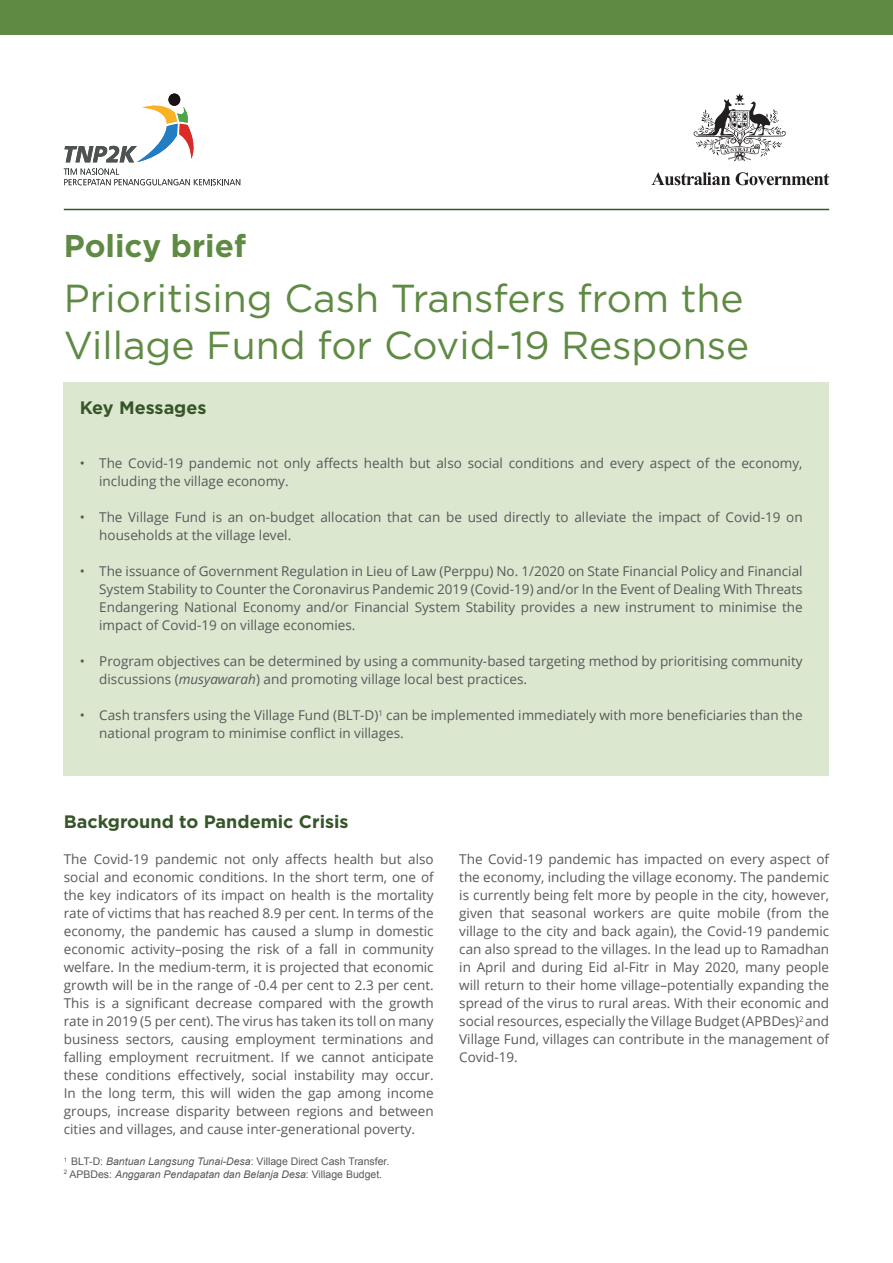
<style>
.page{position:relative;width:893px;height:1263px;background:#fff}
.page>*{position:absolute;margin:0;border:0;box-sizing:border-box;transform-origin:0 0}
.t1{font:39px/46.8px "Gotham";color:#5f8a44}
.t2{font:700 31.5px "Gotham";color:#5f8a44}
.t3{font:700 18px "Gotham";color:#365529}
.t4{font:13.5px/18px "Open Sans";color:#57585a}
.t5{font:10.5px "Arial";color:#57585a}
.t6{font:italic 10.5px "Arial";color:#57585a}
.s1{font-style:italic}
.s2{font-style:normal}
</style>
<div class="page">
<div style="left:64px;top:383px;width:765px;height:393px;background:#dce7d0"></div>
<svg style="left:693px;top:94px;width:93px;height:67px"></svg>
<svg style="left:651px;top:172px;width:79px;height:13px"></svg>
<svg style="left:736px;top:172px;width:93px;height:13px"></svg>
<div style="left:168px;top:94px;width:12px;height:12px;background:#1a1212;border-radius:50%"></div>
<svg style="left:64px;top:101px;width:130px;height:61px"></svg>
<svg style="left:64px;top:168px;width:176px;height:17px"></svg>
<hr style="left:64px;top:209px;width:765px;height:1px;background:#365529">
<div style="left:0;top:0;width:893px;height:34px;background:#5f8a44"></div>
<p class="t2" style="left:64px;top:225px;width:184px">Policy brief</p>
<p class="t1" style="left:64px;top:274px;width:687px">Prioritising Cash Transfers from the<br>Village Fund for Covid-19 Response</p>
<p class="t3" style="left:80px;top:396px;width:128px">Key Messages</p>
<p class="t4" style="left:99px;top:454px;width:705px;text-indent:-19px">• The Covid-19 pandemic not only affects health but also social conditions and every aspect of the economy, including the village economy.</p>
<p class="t4" style="left:99px;top:508px;width:705px;text-indent:-19px">• The Village Fund is an on-budget allocation that can be used directly to alleviate the impact of Covid-19 on households at the village level.</p>
<p class="t4" style="left:99px;top:562px;width:705px;text-align:justify;text-indent:-19px">• The issuance of Government Regulation in Lieu of Law (Perppu) No. 1/2020 on State Financial Policy and Financial System Stability to Counter the Coronavirus Pandemic 2019 (Covid-19) and/or In the Event of Dealing With Threats Endangering National Economy and/or Financial System Stability provides a new instrument to minimise the impact of Covid-19 on village economies.</p>
<p class="t4" style="left:99px;top:652px;width:705px;text-indent:-19px">• Program objectives can be determined by using a community-based targeting method by prioritising community discussions (<span class="s1">musyawarah</span>) and promoting village local best practices.</p>
<p class="t4" style="left:99px;top:706px;width:705px;text-indent:-19px">• Cash transfers using the Village Fund (BLT-D)<sup>1</sup> can be implemented immediately with more beneficiaries than the national program to minimise conflict in villages.</p>
<p class="t3" style="left:64px;top:810px;width:286px">Background to Pandemic Crisis</p>
<p class="t4" style="left:64px;top:850px;width:371px;text-align:justify">The Covid-19 pandemic not only affects health but also social and economic conditions. In the short term, one of the key indicators of its impact on health is the mortality rate of victims that has reached 8.9 per cent. In terms of the economy, the pandemic has caused a slump in domestic economic activity–posing the risk of a fall in community welfare. In the medium-term, it is projected that economic growth will be in the range of -0.4 per cent to 2.3 per cent.<br>This is a significant decrease compared with the growth rate in 2019 (5 per cent). The virus has taken its toll on many business sectors, causing employment terminations and falling employment recruitment. If we cannot anticipate these conditions effectively, social instability may occur.<br>In the long term, this will widen the gap among income groups, increase disparity between regions and between cities and villages, and cause inter-generational poverty.</p>
<p class="t4" style="left:459px;top:850px;width:371px;text-align:justify">The Covid-19 pandemic has impacted on every aspect of the economy, including the village economy. The pandemic is currently being felt more by people in the city, however, given that seasonal workers are quite mobile (from the village to the city and back again), the Covid-19 pandemic can also spread to the villages. In the lead up to Ramadhan in April and during Eid al-Fitr in May 2020, many people will return to their home village–potentially expanding the spread of the virus to rural areas. With their economic and social resources, especially the Village Budget (APBDes)<sup>2</sup> and Village Fund, villages can contribute in the management of Covid-19.</p>
<p class="t5" style="left:64px;top:1154px;width:327px"><sup>1</sup> BLT-D: <span class="s1">Bantuan Langsung Tunai-Desa</span>: Village Direct Cash Transfer.</p>
<p class="t6" style="left:64px;top:1167px;width:320px"><sup>2</sup> <span class="s2">APBDes:</span> Anggaran Pendapatan dan Belanja Desa<span class="s2">: Village Budget.</span></p>
</div>
